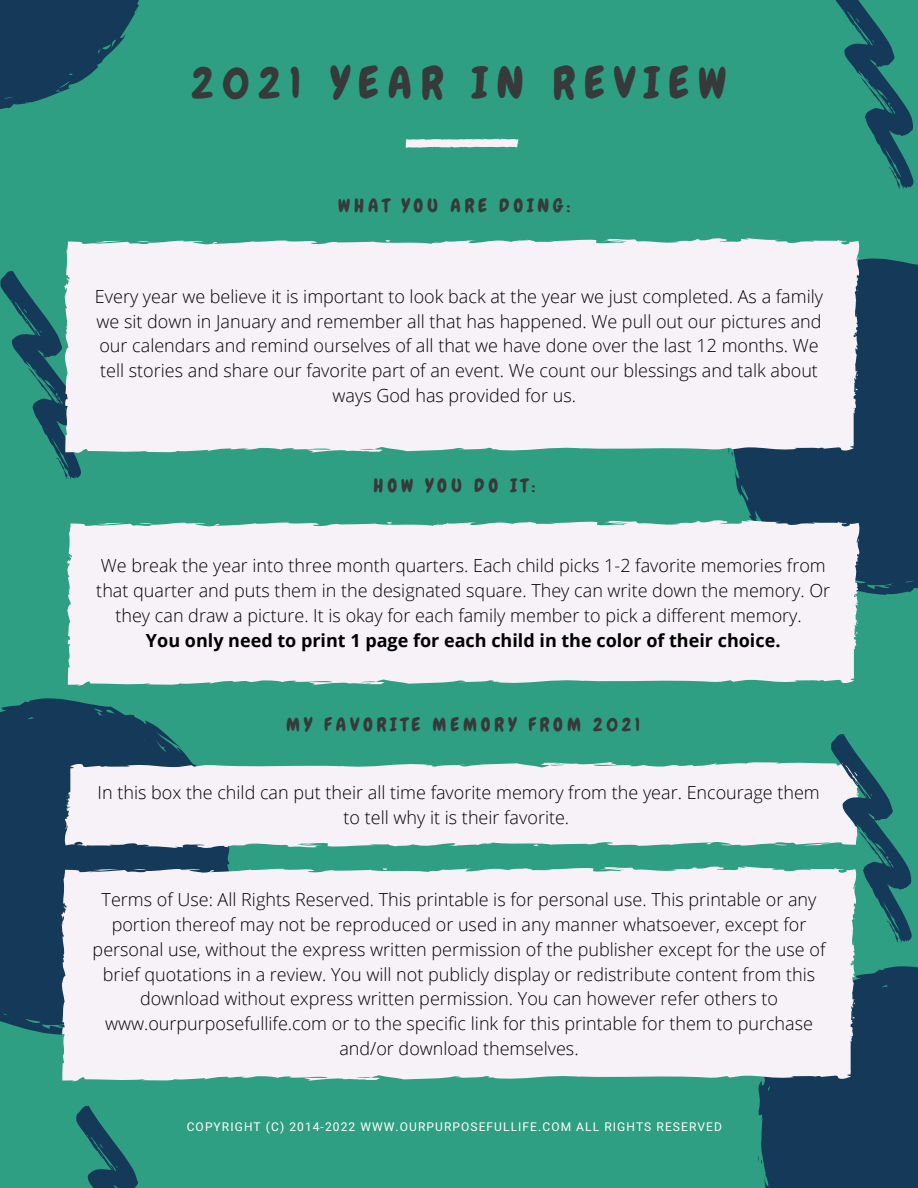
<style>
.page{position:relative;width:918px;height:1188px;background:#2e9f82}
.page>*{position:absolute;margin:0;border:0;box-sizing:border-box;transform-origin:0 0}
.t1{font:43.65px "Chewy";letter-spacing:.21em;color:#373a3a}
.t2{font:18.6px "Chewy";letter-spacing:.21em;color:#373a3a}
.t3{font:300 18px/24.8px "Open Sans";color:#000;text-align:center}
.t4{font:700 18px "Open Sans";color:#000}
.t5{font:12px "Heebo";letter-spacing:.09em;color:#fff}
</style>
<div class="page">
<div style="left:731px;top:259px;width:187px;height:336px;background:#153958"></div>
<svg style="left:0;top:271px;width:81px;height:209px"></svg>
<div style="left:64px;top:238px;width:797px;height:215px;background:#f7f2f8"></div>
<svg style="left:0;top:698px;width:230px;height:337px;fill:#153958"></svg>
<div style="left:758px;top:966px;width:160px;height:222px;background:#153958"></div>
<svg style="left:405px;top:139px;width:114px;height:9px"></svg>
<svg style="left:63px;top:761px;width:767px;height:88px;background:#e1e6ea"></svg>
<svg style="left:0;top:0;width:139px;height:109px"></svg>
<svg style="left:830px;top:734px;width:82px;height:209px"></svg>
<svg style="left:76px;top:1106px;width:62px;height:82px"></svg>
<svg style="left:835px;top:0;width:79px;height:189px"></svg>
<div style="left:67px;top:519px;width:794px;height:167px;background:#f7f2f8"></div>
<div style="left:61px;top:866px;width:797px;height:215px;background:#f7f2f8"></div>
<h1 class="t1" style="left:191px;top:55px;width:536px">2021 YEAR IN REVIEW</h1>
<p class="t2" style="left:338px;top:194px;width:234px">WHAT YOU ARE DOING:</p>
<p class="t3" style="left:95px;top:283px;width:730px">Every year we believe it is important to look back at the year we just completed. As a family we sit down in January and remember all that has happened. We pull out our pictures and our calendars and remind ourselves of all that we have done over the last 12 months. We tell stories and share our favorite part of an event. We count our blessings and talk about ways God has provided for us.</p>
<p class="t2" style="left:374px;top:474px;width:163px">HOW YOU DO IT:</p>
<p class="t3" style="left:96px;top:553px;width:735px">We break the year into three month quarters. Each child picks 1-2 favorite memories from that quarter and puts them in the designated square. They can write down the memory. Or they can draw a picture. It is okay for each family member to pick a different memory.</p>
<p class="t4" style="left:146px;top:628px;width:636px">You only need to print 1 page for each child in the color of their choice.</p>
<p class="t2" style="left:286px;top:713px;width:356px">MY FAVORITE MEMORY FROM 2021</p>
<p class="t3" style="left:98px;top:780px;width:724px">In this box the child can put their all time favorite memory from the year. Encourage them to tell why it is their favorite.</p>
<p class="t3" style="left:93px;top:887px;width:734px">Terms of Use: All Rights Reserved. This printable is for personal use. This printable or any portion thereof may not be reproduced or used in any manner whatsoever, except for personal use, without the express written permission of the publisher except for the use of brief quotations in a review. You will not publicly display or redistribute content from this download without express written permission. You can however refer others to www.ourpurposefullife.com or to the specific link for this printable for them to purchase and/or download themselves.</p>
<p class="t5" style="left:187px;top:1119px;width:537px">COPYRIGHT (C) 2014-2022 WWW.OURPURPOSEFULLIFE.COM ALL RIGHTS RESERVED</p>
</div>
